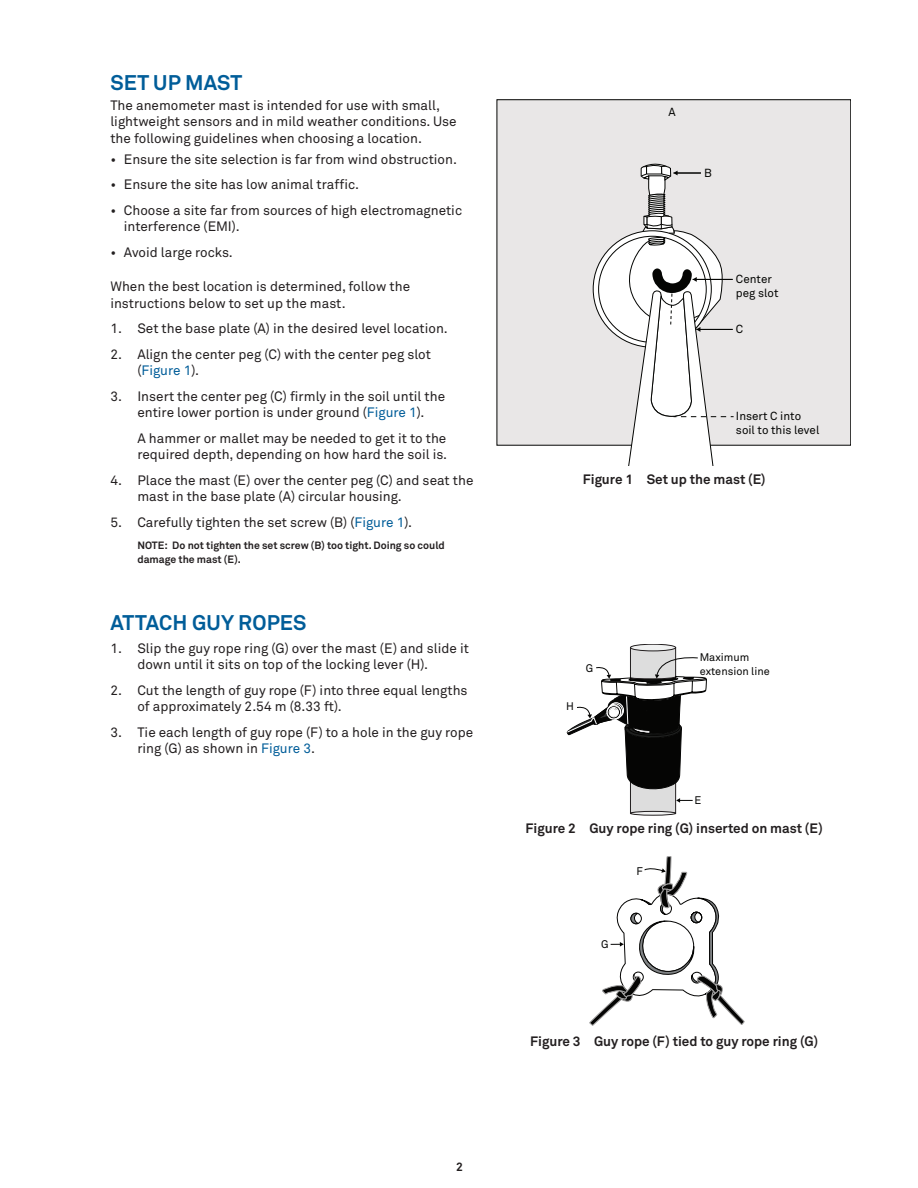
<style>
.page{position:relative;width:918px;height:1188px;background:#fff}
.page>*{position:absolute;margin:0;border:0;box-sizing:border-box;transform-origin:0 0}
.Heading1First{font:700 21px "Akkurat Pro";letter-spacing:.01em;color:#005d99}
.Heading1{font:700 21px "Akkurat Pro";letter-spacing:.01em;color:#005d99}
.BodyTxtFirst{font:13.5px/16.5px "Akkurat Pro";color:#231f20}
.t1{font:700 13.5px "Akkurat Pro";color:#231f20}
.NumList1NoNum{font:13.5px/16.5px "Akkurat Pro";color:#231f20}
.BodyTxt{font:13.5px/16.5px "Akkurat Pro";color:#231f20}
.t2{font:700 12px "Akkurat Pro";color:#231f20}
.t3{font:11.55px/14px "Akkurat Pro";color:#040503}
.t4{font:10.95px/13px "Akkurat Pro";color:#050504}
.NumList1_NoteTxt{font:700 10.5px/13.5px "Akkurat Pro";color:#231f20}
.s1{color:#005d99}
</style>
<div class="page">
<div style="left:497px;top:100px;width:354px;height:345px;background:#e9e7e7"></div>
<svg style="left:593px;top:231px;width:118px;height:116px"></svg>
<div style="left:599px;top:236px;width:107px;height:106px;background:#fff;border-radius:50%"></div>
<svg style="left:616px;top:163px;width:118px;height:303px"></svg>
<svg style="left:567px;top:644px;width:140px;height:171px"></svg>
<svg style="left:590px;top:856px;width:154px;height:170px"></svg>
<p class="Heading1" style="left:111px;top:70px;width:133px">SET UP MAST</p>
<p class="BodyTxtFirst" style="left:110px;top:97px;width:348px">The anemometer mast is intended for use with small, lightweight sensors and in mild weather conditions. Use the following guidelines when choosing a location.</p>
<p class="BodyTxtFirst" style="left:110px;top:151px;width:348px">• Ensure the site selection is far from wind obstruction.</p>
<p class="BodyTxtFirst" style="left:110px;top:176px;width:250px">• Ensure the site has low animal traffic.</p>
<p class="BodyTxtFirst" style="left:124px;top:202px;width:340px;text-indent:-14px">• Choose a site far from sources of high electromagnetic interference (EMI).</p>
<p class="BodyTxtFirst" style="left:110px;top:244px;width:124px">• Avoid large rocks.</p>
<p class="BodyTxt" style="left:110px;top:278px;width:301px">When the best location is determined, follow the instructions below to set up the mast.</p>
<p class="BodyTxtFirst" style="left:110px;top:320px;width:339px">1. Set the base plate (A) in the desired level location.</p>
<p class="BodyTxtFirst" style="left:137px;top:346px;width:295px;text-indent:-27px">2. Align the center peg (C) with the center peg slot (<span class="s1">Figure 1</span>).</p>
<p class="BodyTxtFirst" style="left:110px;top:388px;width:336px;text-align:center">3. Insert the center peg (C) firmly in the soil until the entire lower portion is under ground (<span class="s1">Figure 1</span>).</p>
<p class="NumList1NoNum" style="left:137px;top:430px;width:311px">A hammer or mallet may be needed to get it to the required depth, depending on how hard the soil is.</p>
<p class="BodyTxtFirst" style="left:137px;top:472px;width:338px;text-indent:-27px">4. Place the mast (E) over the center peg (C) and seat the mast in the base plate (A) circular housing.</p>
<p class="BodyTxtFirst" style="left:110px;top:514px;width:303px">5. Carefully tighten the set screw (B) (<span class="s1">Figure 1</span>).</p>
<p class="NumList1_NoteTxt" style="left:137px;top:538px;width:309px">NOTE: Do not tighten the set screw (B) too tight. Doing so could damage the mast (E).</p>
<p class="Heading1First" style="left:111px;top:610px;width:198px">ATTACH GUY ROPES</p>
<p class="BodyTxtFirst" style="left:137px;top:640px;width:333px;text-indent:-27px">1. Slip the guy rope ring (G) over the mast (E) and slide it down until it sits on top of the locking lever (H).</p>
<p class="BodyTxtFirst" style="left:137px;top:682px;width:332px;text-indent:-27px">2. Cut the length of guy rope (F) into three equal lengths of approximately 2.54 m (8.33 ft).</p>
<p class="BodyTxtFirst" style="left:137px;top:724px;width:337px;text-indent:-27px">3. Tie each length of guy rope (F) to a hole in the guy rope ring (G) as shown in <span class="s1">Figure 3</span>.</p>
<p class="t2" style="left:456px;top:1160px;width:8px">2</p>
<p class="t3" style="left:669px;top:105px;width:9px">A</p>
<p class="t3" style="left:704px;top:166px;width:9px">B</p>
<p class="t3" style="left:736px;top:272px;width:44px">Center peg slot</p>
<p class="t3" style="left:736px;top:322px;width:9px">C</p>
<p class="t3" style="left:736px;top:409px;width:85px">Insert C into soil to this level</p>
<p class="t1" style="left:583px;top:471px;width:184px">Figure 1 Set up the mast (E)</p>
<p class="t4" style="left:566px;top:700px;width:9px">H</p>
<p class="t4" style="left:586px;top:661px;width:9px">G</p>
<p class="t4" style="left:700px;top:651px;width:72px">Maximum extension line</p>
<p class="t4" style="left:694px;top:794px;width:8px">E</p>
<p class="t1" style="left:526px;top:820px;width:299px">Figure 2 Guy rope ring (G) inserted on mast (E)</p>
<p class="t4" style="left:601px;top:938px;width:9px">G</p>
<p class="t4" style="left:636px;top:865px;width:8px">F</p>
<p class="t1" style="left:530px;top:1033px;width:289px">Figure 3 Guy rope (F) tied to guy rope ring (G)</p>
</div>
